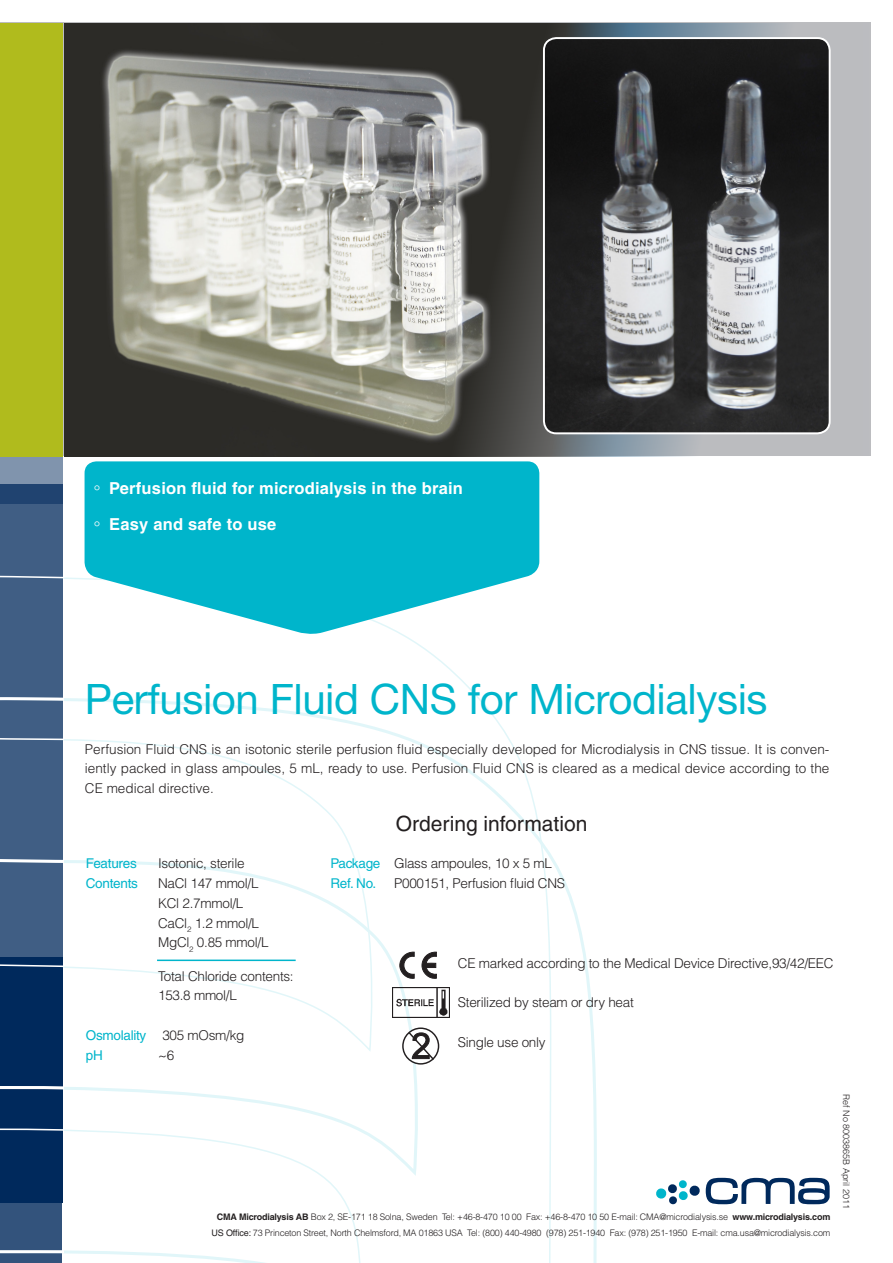
<style>
.page{position:relative;width:893px;height:1263px;background:#fff}
.page>*{position:absolute;margin:0;border:0;box-sizing:border-box;transform-origin:0 0}
.product_name{font:42px "Helvetica Neue";letter-spacing:-.01em;color:#00b5cb}
.tech_order_access{font:21px "Helvetica";color:#231f20}
.bullets_white{font:700 16.5px "Helvetica";letter-spacing:.015em;color:#fff}
.body_text{font:300 13.5px/19.8px "Helvetica";letter-spacing:-.02em;color:#231f20;text-align:justify}
.body_text-2{font:13.5px "Helvetica";letter-spacing:-.02em;color:#00b5cb}
.address{font:300 9px "Helvetica";letter-spacing:-.02em;color:#231f20}
.art_no{font:300 9px "Helvetica";color:#231f20}
.s1{font-weight:300}
.s2{font-weight:300;color:#231f20}
.s3{font-weight:400;color:#00b5cb}
.s4{font-weight:700}
.s5{font-weight:400}
</style>
<div class="page">
<div style="left:0;top:447px;width:63px;height:56px;background:#8094ad"></div>
<svg style="left:63px;top:695px;width:534px;height:568px"></svg>
<svg style="left:0;top:484px;width:63px;height:89px;background:#38577f"></svg>
<svg style="left:0;top:573px;width:63px;height:690px;background:#2e4f78"></svg>
<div style="left:0;top:23px;width:62px;height:433px;background:#b0bb1d"></div>
<div style="left:64px;top:23px;width:805px;height:434px;background:#bbbcbf"></div>
<img style="left:64px;top:23px;width:651px;height:434px">
<img style="left:544px;top:38px;width:284px;height:395px">
<div style="left:543px;top:37px;width:288px;height:397px;border:2px solid #fff;border-radius:12px"></div>
<svg style="left:85px;top:461px;width:454px;height:174px;fill:#00b5cb"></svg>
<svg style="left:706px;top:1178px;width:124px;height:26px"></svg>
<svg style="left:656px;top:1180px;width:44px;height:24px"></svg>
<hr style="left:157px;top:959px;width:139px;height:2px;background:#00b5cb">
<img style="left:393px;top:988px;width:56px;height:29px">
<svg style="left:399px;top:952px;width:16px;height:27px"></svg>
<svg style="left:421px;top:952px;width:16px;height:27px"></svg>
<svg style="left:403px;top:1028px;width:36px;height:36px"></svg>
<div style="left:402px;top:1027px;width:37px;height:37px;border:1px solid #231f20;border-radius:50%"></div>
<svg style="left:407px;top:1030px;width:29px;height:31px"></svg>
<p class="bullets_white" style="left:94px;top:478px;width:371px"><span class="s1">°</span> Perfusion fluid for microdialysis in the brain</p>
<p class="bullets_white" style="left:94px;top:514px;width:184px"><span class="s1">°</span> Easy and safe to use</p>
<p class="product_name" style="left:85px;top:674px;width:684px">Perfusion Fluid CNS for Microdialysis</p>
<p class="body_text" style="left:85px;top:738px;width:746px">Perfusion Fluid CNS is an isotonic sterile perfusion fluid especially developed for Microdialysis in CNS tissue. It is conven&shy;iently packed in glass ampoules, 5 mL, ready to use. Perfusion Fluid CNS is cleared as a medical device according to the CE medical directive.</p>
<p class="body_text-2" style="left:86px;top:855px;width:52px">Features</p>
<p class="body_text" style="left:158px;top:853px;width:88px">Isotonic, sterile</p>
<p class="body_text-2" style="left:86px;top:875px;width:54px">Contents</p>
<p class="body_text" style="left:158px;top:873px;width:102px">NaCl 147 mmol/L</p>
<p class="body_text" style="left:158px;top:893px;width:87px">KCl 2.7mmol/L</p>
<p class="body_text" style="left:158px;top:912px;width:102px">CaCl<sub>2</sub> 1.2 mmol/L</p>
<p class="body_text" style="left:158px;top:932px;width:112px">MgCl<sub>2</sub> 0.85 mmol/L</p>
<p class="body_text" style="left:158px;top:965px;width:137px">Total Chloride contents:</p>
<p class="body_text" style="left:158px;top:985px;width:80px">153.8 mmol/L</p>
<p class="body_text-2" style="left:86px;top:1027px;width:160px">Osmolality <span class="s2">305 mOsm/kg</span></p>
<p class="body_text-2" style="left:86px;top:1047px;width:18px">pH</p>
<p class="body_text" style="left:158px;top:1045px;width:18px">~6</p>
<p class="tech_order_access" style="left:396px;top:812px;width:193px">Ordering information</p>
<p class="body_text" style="left:330px;top:853px;width:223px"><span class="s3">Package</span> Glass ampoules, 10 x 5 mL</p>
<p class="body_text-2" style="left:330px;top:875px;width:47px">Ref. No.</p>
<p class="body_text" style="left:394px;top:872px;width:173px">P000151, Perfusion fluid CNS</p>
<p class="body_text" style="left:458px;top:953px;width:377px">CE marked according to the Medical Device Directive,93/42/EEC</p>
<p class="body_text" style="left:458px;top:992px;width:177px">Sterilized by steam or dry heat</p>
<p class="body_text" style="left:458px;top:1032px;width:89px">Single use only</p>
<p class="address" style="left:217px;top:1211px;width:615px"><span class="s4">CMA Microdialysis AB</span> Box 2, SE-171 18 Solna, Sweden Tel: +46-8-470 10 00 Fax: +46-8-470 10 50 E-mail: CMA@microdialysis.se <span class="s4">www.microdialysis.com</span></p>
<p class="address" style="left:212px;top:1227px;width:620px"><span class="s5">US Office:</span> 73 Princeton Street, North Chelmsford, MA 01863 USA Tel: (800) 440-4980 (978) 251-1940 Fax: (978) 251-1950 E-mail: cma.usa@microdialysis.com</p>
<p class="art_no" style="left:852px;top:1094px;width:116px;rotate:90deg">Ref No 8003865B April 2011</p>
</div>
